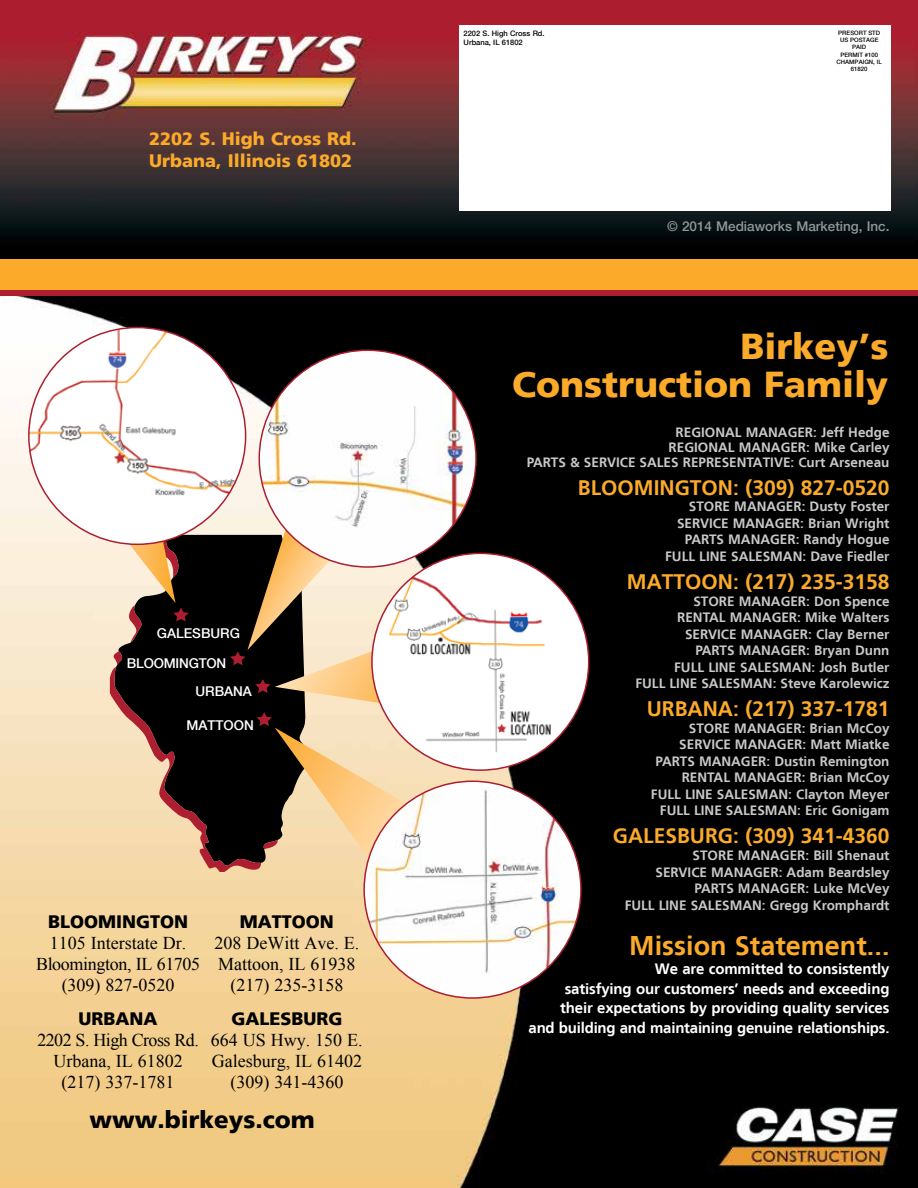
<style>
.page{position:relative;width:918px;height:1188px;background:#fff}
.page>*{position:absolute;margin:0;border:0;box-sizing:border-box;transform-origin:0 0}
.t1{font:900 36px/37.5px "Frutiger LT";color:#fbaa29;text-align:right}
.t2{font:700 27px "Frutiger LT";color:#fbaa29}
.t3{font:900 24px "Frutiger LT";color:#000}
.t4{font:700 21px "Frutiger LT";color:#fbaa29}
.t5{font:18px/21px "Times New Roman";color:#000;text-align:center}
.t6{font:900 18px/21.6px "Frutiger LT";color:#fbaa29}
.t7{font:900 18px "Frutiger LT";color:#000}
.t8{font:700 15px/19.5px "Frutiger LT";letter-spacing:-.01em;color:#fff;text-align:right}
.t9{font:700 13.5px/16.5px "Frutiger LT";color:#c7c8ca;text-align:right}
.t10{font:500 13.5px "Helvetica Neue";color:#fff}
.t11{font:500 13.5px "Helvetica Neue";color:#939598}
.t12{font:500 7.5px/9px "Helvetica Neue";color:#000}
.t13{font:500 6px/7.2px "Helvetica Neue";color:#000;text-align:center}
</style>
<div class="page">
<img style="left:0;top:296px;width:918px;height:892px">
<img style="left:0;top:0;width:918px;height:259px">
<div style="left:0;top:259px;width:918px;height:32px;background:#fbaa29"></div>
<div style="left:0;top:290px;width:918px;height:6px;background:#ac1e30"></div>
<img style="left:364px;top:781px;width:217px;height:217px;border-radius:108px">
<div style="left:459px;top:25px;width:432px;height:186px;background:#fff"></div>
<img style="left:29px;top:329px;width:217px;height:215px">
<img style="left:259px;top:350px;width:217px;height:217px;border-radius:108px">
<img style="left:372px;top:553px;width:217px;height:217px;border-radius:108px">
<svg style="left:77px;top:457px;width:352px;height:427px"></svg>
<h3 class="t6" style="left:149px;top:128px;width:209px">2202 S. High Cross Rd.<br>Urbana, Illinois 61802</h3>
<p class="t10" style="left:157px;top:622px;width:85px">GALESBURG</p>
<p class="t10" style="left:127px;top:653px;width:101px">BLOOMINGTON</p>
<p class="t10" style="left:195px;top:680px;width:58px">URBANA</p>
<p class="t10" style="left:187px;top:714px;width:69px">MATTOON</p>
<h3 class="t7" style="left:48px;top:911px;width:142px">BLOOMINGTON</h3>
<h3 class="t5" style="left:36px;top:932px;width:166px">1105 Interstate Dr.<br>Bloomington, IL 61705 (309) 827-0520</h3>
<h3 class="t7" style="left:79px;top:1008px;width:81px">URBANA</h3>
<h3 class="t5" style="left:37px;top:1029px;width:163px">2202 S. High Cross Rd.<br>Urbana, IL 61802 (217) 337-1781</h3>
<h3 class="t7" style="left:240px;top:911px;width:96px">MATTOON</h3>
<h3 class="t5" style="left:214px;top:932px;width:146px">208 DeWitt Ave. E.<br>Mattoon, IL 61938 (217) 235-3158</h3>
<h3 class="t7" style="left:231px;top:1008px;width:113px">GALESBURG</h3>
<h3 class="t5" style="left:211px;top:1030px;width:153px">664 US Hwy. 150 E.<br>Galesburg, IL 61402 (309) 341-4360</h3>
<h3 class="t3" style="left:90px;top:1105px;width:227px">www.birkeys.com</h3>
<p class="t12" style="left:464px;top:29px;width:83px">2202 S. High Cross Rd.<br>Urbana, IL 61802</p>
<p class="t13" style="left:837px;top:29px;width:47px">PRESORT STD<br>US POSTAGE<br>PAID<br>PERMIT #100<br>CHAMPAIGN, IL<br>61820</p>
<p class="t11" style="left:667px;top:216px;width:224px">© 2014 Mediaworks Marketing, Inc.</p>
<h1 class="t1" style="left:512px;top:328px;width:378px">Birkey’s<br>Construction Family</h1>
<p class="t9" style="left:527px;top:425px;width:364px;line-height:15px">REGIONAL MANAGER: Jeff Hedge<br>REGIONAL MANAGER: Mike Carley<br>PARTS &amp; SERVICE SALES REPRESENTATIVE: Curt Arseneau</p>
<h3 class="t4" style="left:578px;top:475px;width:313px">BLOOMINGTON: (309) 827-0520</h3>
<p class="t9" style="left:665px;top:499px;width:226px">STORE MANAGER: Dusty Foster<br>SERVICE MANAGER: Brian Wright<br>PARTS MANAGER: Randy Hogue<br>FULL LINE SALESMAN: Dave Fiedler</p>
<h3 class="t4" style="left:627px;top:569px;width:264px">MATTOON: (217) 235-3158</h3>
<p class="t9" style="left:635px;top:593px;width:256px">STORE MANAGER: Don Spence<br>RENTAL MANAGER: Mike Walters<br>SERVICE MANAGER: Clay Berner<br>PARTS MANAGER: Bryan Dunn<br>FULL LINE SALESMAN: Josh Butler<br>FULL LINE SALESMAN: Steve Karolewicz</p>
<h3 class="t4" style="left:647px;top:696px;width:244px">URBANA: (217) 337-1781</h3>
<p class="t9" style="left:651px;top:720px;width:240px">STORE MANAGER: Brian McCoy<br>SERVICE MANAGER: Matt Miatke<br>PARTS MANAGER: Dustin Remington<br>RENTAL MANAGER: Brian McCoy<br>FULL LINE SALESMAN: Clayton Meyer<br>FULL LINE SALESMAN: Eric Gonigam</p>
<h3 class="t4" style="left:613px;top:824px;width:278px">GALESBURG: (309) 341-4360</h3>
<p class="t9" style="left:625px;top:847px;width:266px">STORE MANAGER: Bill Shenaut<br>SERVICE MANAGER: Adam Beardsley<br>PARTS MANAGER: Luke McVey<br>FULL LINE SALESMAN: Gregg Kromphardt</p>
<h2 class="t2" style="left:629px;top:930px;width:262px">Mission Statement...</h2>
<p class="t8" style="left:529px;top:959px;width:362px">We are committed to consistently<br>satisfying our customers’ needs and exceeding their expectations by providing quality services<br>and building and maintaining genuine relationships.</p>
</div>
